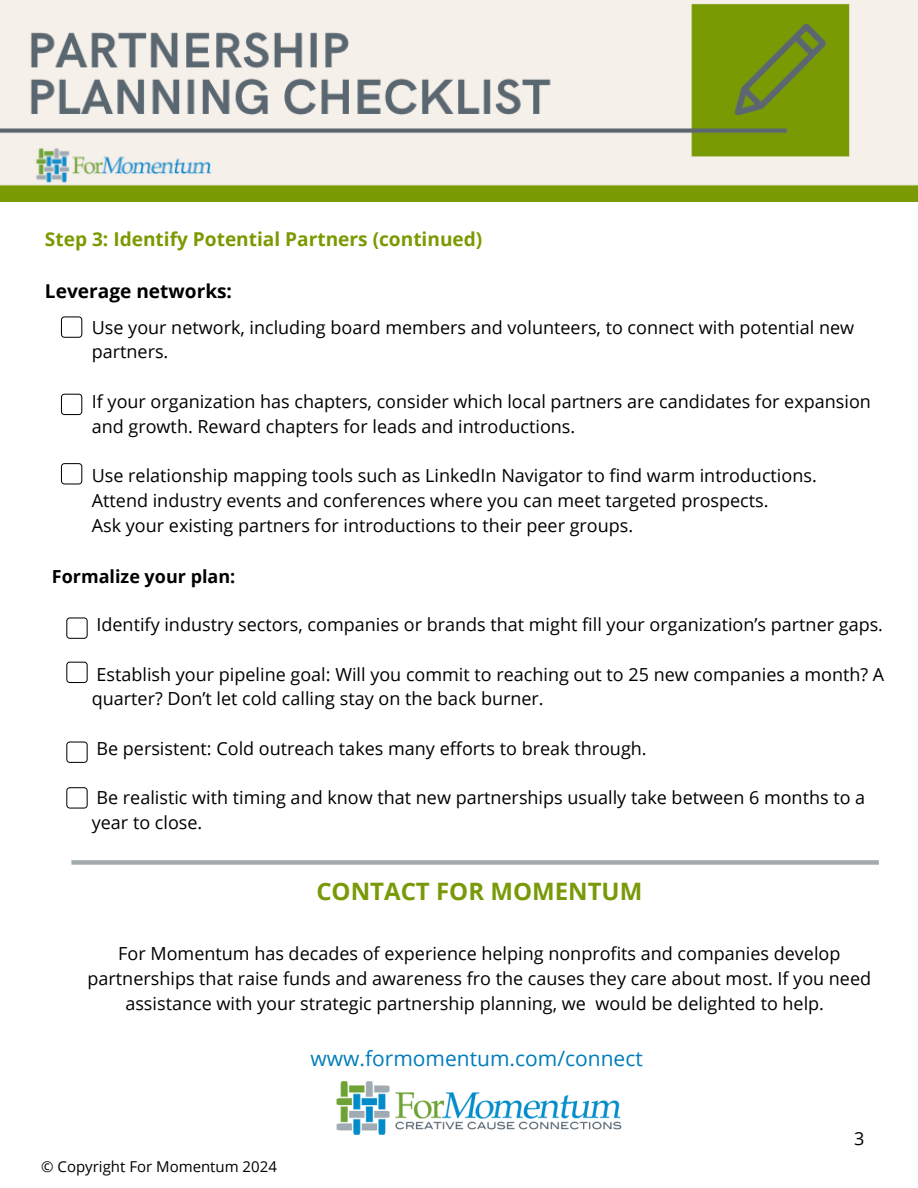
<style>
.page{position:relative;width:918px;height:1188px;background:#fff}
.page>*{position:absolute;margin:0;border:0;box-sizing:border-box;transform-origin:0 0}
.t1{font:700 24px "Open Sans";color:#799a08}
.t2{font:21px "Open Sans";color:#007dba}
.t3{font:700 19.05px "Open Sans";color:#7a9a01}
.t4{font:700 19.05px "Open Sans";color:#000}
.t5{font:18px/24.8px "Open Sans";color:#000}
.t6{font:700 18px "Open Sans";color:#000}
.t7{font:15px "Open Sans";color:#000}
</style>
<div class="page">
<img style="left:0;top:0;width:918px;height:201px">
<div style="left:71px;top:860px;width:808px;height:5px;background:#a2aaad"></div>
<img style="left:336px;top:1081px;width:286px;height:54px">
<svg style="left:61px;top:316px;width:21px;height:22px"></svg>
<svg style="left:61px;top:394px;width:21px;height:21px"></svg>
<svg style="left:61px;top:463px;width:21px;height:21px"></svg>
<svg style="left:66px;top:617px;width:22px;height:22px"></svg>
<svg style="left:66px;top:662px;width:22px;height:21px"></svg>
<svg style="left:66px;top:742px;width:22px;height:21px"></svg>
<svg style="left:66px;top:787px;width:22px;height:22px"></svg>
<p class="t3" style="left:45px;top:225px;width:439px">Step 3: Identify Potential Partners (continued)</p>
<p class="t4" style="left:45px;top:277px;width:189px">Leverage networks:</p>
<p class="t5" style="left:92px;top:314px;width:764px">Use your network, including board members and volunteers, to connect with potential new partners.</p>
<p class="t5" style="left:92px;top:389px;width:781px">If your organization has chapters, consider which local partners are candidates for expansion and growth. Reward chapters for leads and introductions.</p>
<p class="t5" style="left:92px;top:463px;width:727px">Use relationship mapping tools such as LinkedIn Navigator to find warm introductions.<br>Attend industry events and conferences where you can meet targeted prospects.<br>Ask your existing partners for introductions to their peer groups.</p>
<p class="t6" style="left:52px;top:564px;width:185px">Formalize your plan:</p>
<p class="t5" style="left:96px;top:612px;width:788px">Identify industry sectors, companies or brands that might fill your organization’s partner gaps.</p>
<p class="t5" style="left:92px;top:661px;width:794px">Establish your pipeline goal: Will you commit to reaching out to 25 new companies a month? A quarter? Don’t let cold calling stay on the back burner.</p>
<p class="t5" style="left:96px;top:736px;width:552px">Be persistent: Cold outreach takes many efforts to break through.</p>
<p class="t5" style="left:92px;top:785px;width:775px">Be realistic with timing and know that new partnerships usually take between 6 months to a year to close.</p>
<h1 class="t1" style="left:316px;top:875px;width:328px">CONTACT FOR MOMENTUM</h1>
<p class="t5" style="left:88px;top:941px;width:785px;text-align:center">For Momentum has decades of experience helping nonprofits and companies develop partnerships that raise funds and awareness fro the causes they care about most. If you need assistance with your strategic partnership planning, we would be delighted to help.</p>
<p class="t2" style="left:311px;top:1044px;width:334px">www.formomentum.com/connect</p>
<p class="t7" style="left:41px;top:1156px;width:237px">© Copyright For Momentum 2024</p>
<p class="t5" style="left:854px;top:1126px;width:12px">3</p>
</div>
